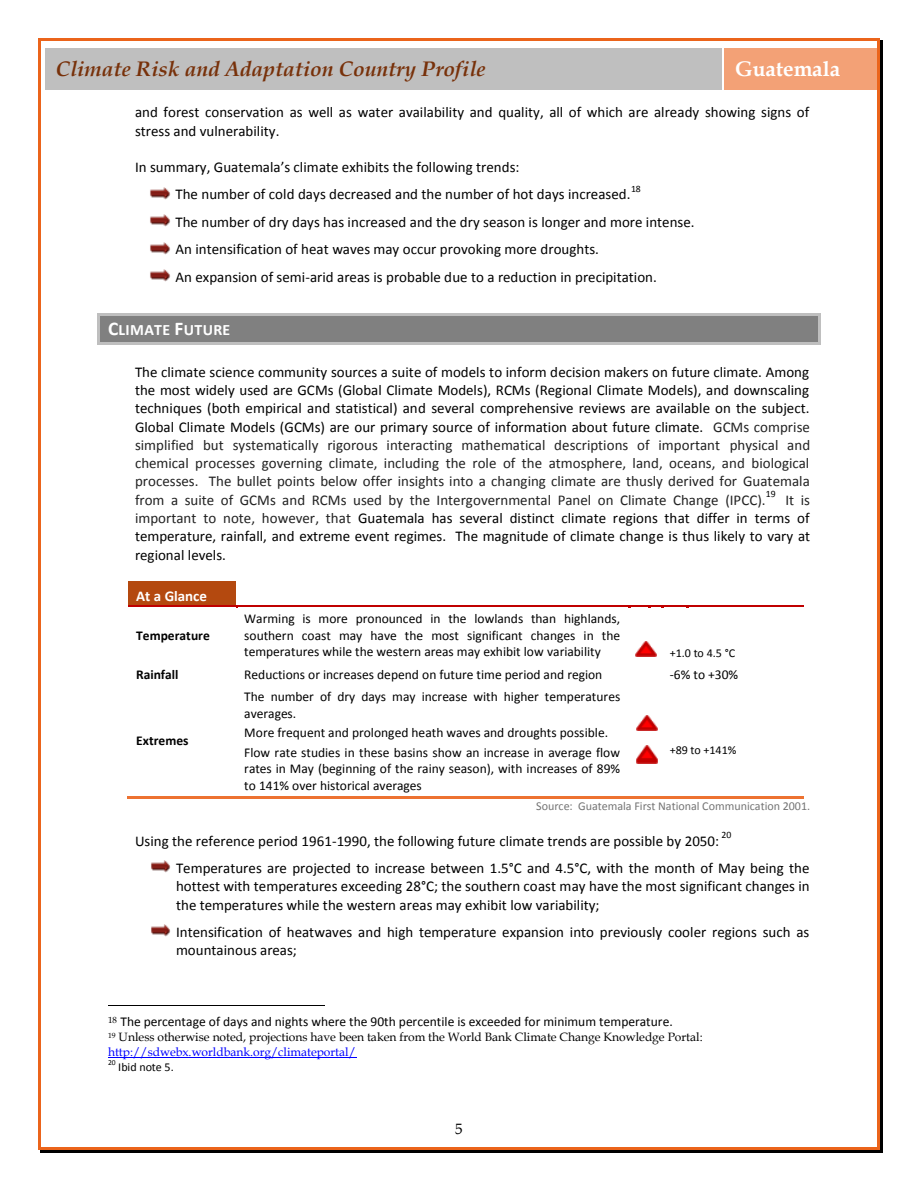
<style>
.page{position:relative;width:918px;height:1188px;background:#fff}
.page>*{position:absolute;margin:0;border:0;box-sizing:border-box;transform-origin:0 0}
.t1{font:italic 700 21px "Book Antiqua";color:#78310a}
.t2{font:700 21px "Book Antiqua";color:#fff}
.t3{font:700 15.9px "Calibri";letter-spacing:.02em;color:#fff}
.t4{font:15px/18.3px "Calibri";color:#000}
.t5{font:15px/18.3px "Calibri";color:#222;text-align:justify}
.t6{font:700 15px "Calibri";color:#fff}
.t7{font:15px "Book Antiqua";color:#000}
.t8{font:13.5px/16.5px "Calibri";color:#000}
.t9{font:700 13.5px "Calibri";color:#000}
.t10{font:12px/14.7px "Book Antiqua";color:#000}
.t11{font:12px "Calibri";letter-spacing:-.005em;color:#747474}
.t12{font:12px "Calibri";color:#000}
.t13{font:9.75px "Calibri";color:#000}
.t14{font:7.5px "Calibri";color:#000}
.s1{font-size:19.5px}
.s2{color:#000}
.s3{color:#222}
.s4{color:#00f}
</style>
<div class="page">
<div style="left:45px;top:49px;width:676px;height:41px;background:#bfbfbf"></div>
<div style="left:724px;top:49px;width:152px;height:41px;background:#f3a176"></div>
<img style="left:150px;top:188px;width:21px;height:11px">
<img style="left:150px;top:215px;width:21px;height:12px">
<img style="left:150px;top:242px;width:21px;height:12px">
<img style="left:150px;top:270px;width:21px;height:12px">
<div style="left:100px;top:315px;width:718px;height:27px;background:#808080"></div>
<hr style="left:100px;top:313px;width:718px;height:2px;background:#bfbfbf">
<hr style="left:100px;top:342px;width:718px;height:2px;background:#bfbfbf">
<hr style="left:98px;top:315px;width:2px;height:27px;background:#bfbfbf">
<hr style="left:818px;top:315px;width:2px;height:27px;background:#bfbfbf">
<div style="left:128px;top:582px;width:108px;height:5px;background:#b4490f"></div>
<div style="left:128px;top:587px;width:8px;height:18px;background:#b4490f"></div>
<div style="left:228px;top:587px;width:8px;height:18px;background:#b4490f"></div>
<div style="left:136px;top:587px;width:92px;height:18px;background:#b4490f"></div>
<hr style="left:128px;top:605px;width:108px;height:3px;background:#c00000">
<hr style="left:239px;top:605px;width:390px;height:3px;background:#c00000">
<svg style="left:629px;top:605px;width:60px;height:3px"></svg>
<hr style="left:689px;top:605px;width:114px;height:3px;background:#c00000">
<hr style="left:127px;top:797px;width:109px;height:2px;background:#ed7231">
<hr style="left:237px;top:797px;width:392px;height:2px;background:#ed7231">
<hr style="left:630px;top:797px;width:32px;height:2px;background:#ed7231">
<hr style="left:663px;top:797px;width:140px;height:2px;background:#ed7231">
<img style="left:151px;top:861px;width:20px;height:12px">
<img style="left:151px;top:925px;width:20px;height:12px">
<hr style="left:108px;top:1005px;width:216px;height:1px;background:#000">
<hr style="left:108px;top:1057px;width:248px;height:1px;background:#00f">
<img style="left:636px;top:642px;width:20px;height:15px">
<img style="left:637px;top:761px;width:21px;height:3px">
<img style="left:637px;top:746px;width:21px;height:15px">
<img style="left:637px;top:715px;width:20px;height:15px">
<hr style="left:40px;top:38px;width:838px;height:2px;background:#eb641b">
<hr style="left:38px;top:40px;width:2px;height:1108px;background:#eb641b">
<hr style="left:880px;top:40px;width:2px;height:1108px;background:#000">
<hr style="left:878px;top:40px;width:2px;height:1108px;background:#eb641b">
<hr style="left:40px;top:1150px;width:838px;height:2px;background:#000">
<hr style="left:40px;top:1148px;width:838px;height:2px;background:#eb641b">
<svg style="left:878px;top:1148px;width:4px;height:4px"></svg>
<h1 class="t1" style="left:56px;top:57px;width:431px">Climate Risk and Adaptation Country Profile</h1>
<h1 class="t2" style="left:735px;top:57px;width:106px">Guatemala</h1>
<p class="t4" style="left:135px;top:104px;width:676px">and forest conservation as well as water availability and quality, all of which are already showing signs of stress and vulnerability.</p>
<p class="t4" style="left:176px;top:155px;width:456px;line-height:27.3px;text-indent:-40px">In summary, Guatemala’s climate exhibits the following trends:<br>The number of cold days decreased and the number of hot days increased.</p>
<p class="t13" style="left:631px;top:185px;width:11px">18</p>
<p class="t4" style="left:176px;top:209px;width:521px;line-height:27.5px">The number of dry days has increased and the dry season is longer and more intense.<br>An intensification of heat waves may occur provoking more droughts.<br>An expansion of semi-arid areas is probable due to a reduction in precipitation.</p>
<p class="t3" style="left:108px;top:323px;width:124px"><span class="s1">C</span>LIMATE <span class="s1">F</span>UTURE</p>
<p class="t5" style="left:135px;top:364px;width:677px"><span class="s2">The climate science community sources a suite of models to inform decision makers on future climate. Among the most widely used are GCMs (Global Climate Models), RCMs (Regional Climate Models), and downscaling techniques (both empirical and statistical) and several comprehensive reviews are available on the subject.<br>Global Climate Models (GCMs) are our primary source of information about future climate.</span> GCMs comprise simplified but systematically rigorous interacting mathematical descriptions of important physical and chemical processes governing climate, including the role of the atmosphere, land, oceans, and biological processes. The bullet points below offer insights into a changing climate are thusly derived for Guatemala from a suite of GCMs and RCMs used by the Intergovernmental Panel on Climate Change (IPCC).</p>
<p class="t13" style="left:766px;top:490px;width:11px">19</p>
<p class="t4" style="left:135px;top:492px;width:677px;text-align:justify;text-indent:650px"><span class="s3">It is important to note, however, that</span> Guatemala has several distinct climate regions that differ in terms of temperature, rainfall, and extreme event regimes. The magnitude of climate change is thus likely to vary at regional levels.</p>
<p class="t6" style="left:136px;top:590px;width:72px">At a Glance</p>
<p class="t9" style="left:136px;top:630px;width:75px">Temperature</p>
<p class="t8" style="left:244px;top:612px;width:378px;text-align:justify">Warming is more pronounced in the lowlands than highlands, southern coast may have the most significant changes in the temperatures while the western areas may exhibit low variability</p>
<p class="t12" style="left:670px;top:648px;width:67px">+1.0 to 4.5 °C</p>
<p class="t9" style="left:136px;top:669px;width:44px">Rainfall</p>
<p class="t8" style="left:244px;top:667px;width:360px">Reductions or increases depend on future time period and region</p>
<p class="t8" style="left:670px;top:667px;width:70px">-6% to +30%</p>
<p class="t9" style="left:136px;top:735px;width:54px">Extremes</p>
<p class="t8" style="left:244px;top:690px;width:377px">The number of dry days may increase with higher temperatures averages.</p>
<p class="t8" style="left:244px;top:724px;width:377px;line-height:19.5px">More frequent and prolonged heath waves and droughts possible.<br>Flow rate studies in these basins show an increase in average flow</p>
<p class="t8" style="left:244px;top:762px;width:377px">rates in May (beginning of the rainy season), with increases of 89% to 141% over historical averages</p>
<p class="t12" style="left:670px;top:745px;width:68px">+89 to +141%</p>
<p class="t11" style="left:536px;top:801px;width:275px">Source: Guatemala First National Communication 2001.</p>
<p class="t4" style="left:135px;top:833px;width:586px">Using the reference period 1961-1990, the following future climate trends are possible by 2050:</p>
<p class="t13" style="left:722px;top:831px;width:11px">20</p>
<p class="t4" style="left:176px;top:860px;width:635px;text-align:justify">Temperatures are projected to increase between 1.5°C and 4.5°C, with the month of May being the hottest with temperatures exceeding 28°C; the southern coast may have the most significant changes in the temperatures while the western areas may exhibit low variability;</p>
<p class="t4" style="left:176px;top:924px;width:635px">Intensification of heatwaves and high temperature expansion into previously cooler regions such as mountainous areas;</p>
<p class="t8" style="left:108px;top:1014px;width:566px"><sup>18</sup> The percentage of days and nights where the 90th percentile is exceeded for minimum temperature.</p>
<p class="t10" style="left:108px;top:1030px;width:596px"><sup>19</sup> Unless otherwise noted, projections have been taken from the World Bank Climate Change Knowledge Portal: <span class="s4">http://sdwebx.worldbank.org/climateportal/</span></p>
<p class="t14" style="left:108px;top:1059px;width:9px">20</p>
<p class="t12" style="left:118px;top:1062px;width:57px">Ibid note 5.</p>
<p class="t7" style="left:455px;top:1120px;width:9px">5</p>
</div>
